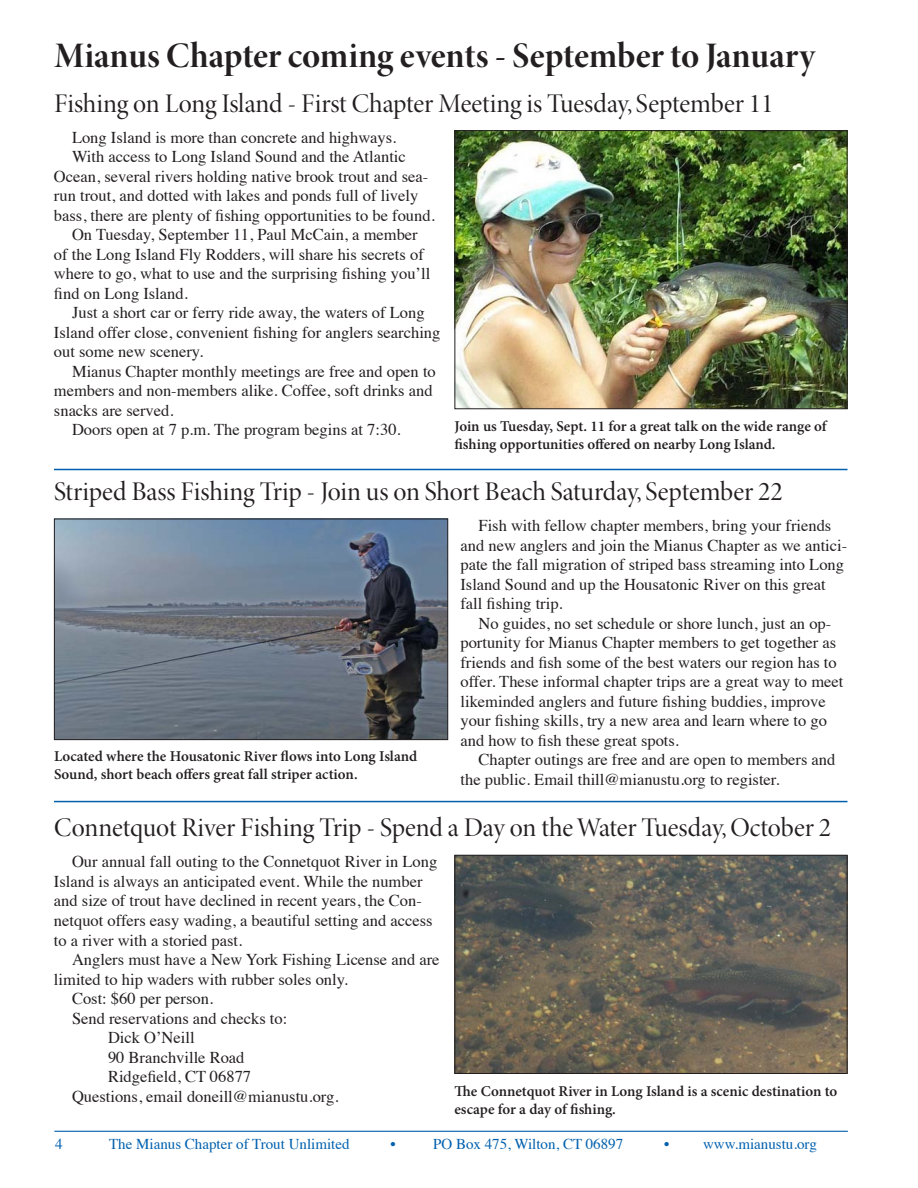
<style>
.page{position:relative;width:918px;height:1188px;background:#fff}
.page>*{position:absolute;margin:0;border:0;box-sizing:border-box;transform-origin:0 0}
.t1{font:36px "Minion Pro Bold Disp";letter-spacing:-.005em;color:#231f20}
.t2{font:27px "Minion Pro Disp";letter-spacing:-.005em;color:#231f20}
.t3{font:16.5px/19.5px "Times";color:#231f20}
.t4{font:600 15px/18px "Minion Pro";color:#231f20}
.t5{font:15px "Times";color:#0160ae}
</style>
<div class="page">
<img style="left:456px;top:132px;width:390px;height:275px">
<div style="left:454px;top:130px;width:394px;height:279px;border:1px solid #231f20"></div>
<hr style="left:54px;top:469px;width:794px;height:1px;background:#0160ae">
<hr style="left:54px;top:801px;width:794px;height:1px;background:#0160ae">
<img style="left:56px;top:521px;width:390px;height:217px">
<div style="left:54px;top:519px;width:394px;height:221px;border:1px solid #231f20"></div>
<img style="left:456px;top:857px;width:390px;height:215px">
<div style="left:454px;top:855px;width:394px;height:219px;border:1px solid #231f20"></div>
<hr style="left:54px;top:1131px;width:794px;height:1px;background:#0160ae">
<h1 class="t1" style="left:54px;top:34px;width:763px">Mianus Chapter coming events - September to January</h1>
<h2 class="t2" style="left:54px;top:87px;width:721px">Fishing on Long Island - First Chapter Meeting is Tuesday, September 11</h2>
<p class="t3" style="left:72px;top:126px;width:326px">Long Island is more than concrete and highways.</p>
<p class="t3" style="left:72px;top:146px;width:335px">With access to Long Island Sound and the Atlantic</p>
<p class="t3" style="left:54px;top:165px;width:376px">Ocean, several rivers holding native brook trout and sea-</p>
<p class="t3" style="left:54px;top:185px;width:366px">run trout, and dotted with lakes and ponds full of lively</p>
<p class="t3" style="left:54px;top:204px;width:382px">bass, there are plenty of fishing opportunities to be found.</p>
<p class="t3" style="left:72px;top:224px;width:347px">On Tuesday, September 11, Paul McCain, a member</p>
<p class="t3" style="left:54px;top:243px;width:371px">of the Long Island Fly Rodders, will share his secrets of</p>
<p class="t3" style="left:54px;top:263px;width:378px">where to go, what to use and the surprising fishing you’ll</p>
<p class="t3" style="left:54px;top:282px;width:135px">find on Long Island.</p>
<p class="t3" style="left:72px;top:302px;width:354px">Just a short car or ferry ride away, the waters of Long</p>
<p class="t3" style="left:54px;top:321px;width:388px">Island offer close, convenient fishing for anglers searching</p>
<p class="t3" style="left:54px;top:341px;width:151px">out some new scenery.</p>
<p class="t3" style="left:72px;top:360px;width:365px">Mianus Chapter monthly meetings are free and open to</p>
<p class="t3" style="left:54px;top:380px;width:380px">members and non-members alike. Coffee, soft drinks and</p>
<p class="t3" style="left:54px;top:399px;width:121px">snacks are served.</p>
<p class="t3" style="left:72px;top:419px;width:330px">Doors open at 7 p.m. The program begins at 7:30.</p>
<p class="t4" style="left:454px;top:418px;width:374px">Join us Tuesday, Sept. 11 for a great talk on the wide range of fishing opportunities offered on nearby Long Island.</p>
<h2 class="t2" style="left:54px;top:476px;width:730px">Striped Bass Fishing Trip - Join us on Short Beach Saturday, September 22</h2>
<p class="t3" style="left:460px;top:514px;width:388px;text-indent:18px">Fish with fellow chapter members, bring your friends and new anglers and join the Mianus Chapter as we antici&shy;pate the fall migration of striped bass streaming into Long Island Sound and up the Housatonic River on this great fall fishing trip.</p>
<p class="t3" style="left:460px;top:612px;width:384px;text-indent:18px">No guides, no set schedule or shore lunch, just an op&shy;portunity for Mianus Chapter members to get together as friends and fish some of the best waters our region has to offer. These informal chapter trips are a great way to meet likeminded anglers and future fishing buddies, improve your fishing skills, try a new area and learn where to go and how to fish these great spots.</p>
<p class="t3" style="left:460px;top:748px;width:376px;text-indent:18px">Chapter outings are free and are open to members and the public. Email thill@mianustu.org to register.</p>
<p class="t4" style="left:54px;top:747px;width:365px">Located where the Housatonic River flows into Long Island<br>Sound, short beach offers great fall striper action.</p>
<h2 class="t2" style="left:54px;top:812px;width:779px">Connetquot River Fishing Trip - Spend a Day on the Water Tuesday, October 2</h2>
<p class="t3" style="left:54px;top:851px;width:385px;text-indent:18px">Our annual fall outing to the Connetquot River in Long Island is always an anticipated event. While the number and size of trout have declined in recent years, the Con&shy;netquot offers easy wading, a beautiful setting and access to a river with a storied past.</p>
<p class="t3" style="left:72px;top:948px;width:369px">Anglers must have a New York Fishing License and are</p>
<p class="t3" style="left:54px;top:968px;width:296px">limited to hip waders with rubber soles only.</p>
<p class="t3" style="left:72px;top:987px;width:143px">Cost: $60 per person.</p>
<p class="t3" style="left:72px;top:1007px;width:217px">Send reservations and checks to:</p>
<p class="t3" style="left:108px;top:1026px;width:88px">Dick O’Neill</p>
<p class="t3" style="left:108px;top:1046px;width:138px">90 Branchville Road</p>
<p class="t3" style="left:108px;top:1065px;width:145px">Ridgefield, CT 06877</p>
<p class="t3" style="left:72px;top:1085px;width:268px">Questions, email doneill@mianustu.org.</p>
<p class="t4" style="left:454px;top:1082px;width:384px">The Connetquot River in Long Island is a scenic destination to escape for a day of fishing.</p>
<p class="t5" style="left:55px;top:1130px;width:9px">4</p>
<p class="t5" style="left:109px;top:1130px;width:242px">The Mianus Chapter of Trout Unlimited</p>
<p class="t5" style="left:390px;top:1130px;width:7px">•</p>
<p class="t5" style="left:433px;top:1130px;width:192px">PO Box 475, Wilton, CT 06897</p>
<p class="t5" style="left:664px;top:1130px;width:154px">• www.mianustu.org</p>
</div>
